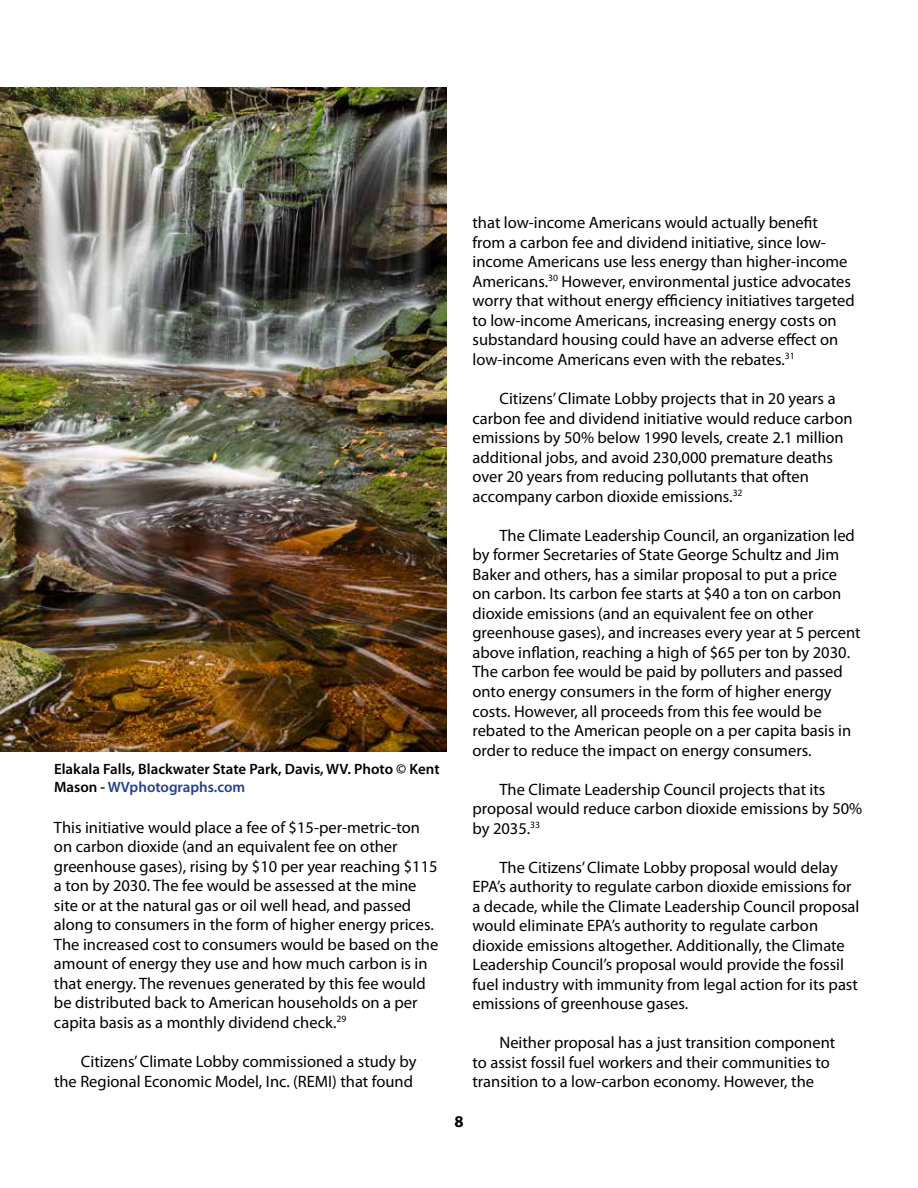
<style>
.page{position:relative;width:918px;height:1188px;background:#fff}
.page>*{position:absolute;margin:0;border:0;box-sizing:border-box;transform-origin:0 0}
.t1{font:16.5px/19.5px "Myriad Pro";color:#000}
.t2{font:700 16.5px "Myriad Pro";color:#000}
.t3{font:600 15px/18px "Myriad Pro";color:#000}
.s1{color:#25408f}
</style>
<div class="page">
<img style="left:0;top:88px;width:447px;height:664px">
<p class="t3" style="left:54px;top:759px;width:387px">Elakala Falls, Blackwater State Park, Davis, WV. Photo © Kent<br>Mason - <span class="s1">WVphotographs.com</span></p>
<p class="t1" style="left:54px;top:817px;width:386px">This initiative would place a fee of $15-per-metric-ton on carbon dioxide (and an equivalent fee on other greenhouse gases), rising by $10 per year reaching $115 a ton by 2030. The fee would be assessed at the mine site or at the natural gas or oil well head, and passed along to consumers in the form of higher energy prices.<br>The increased cost to consumers would be based on the amount of energy they use and how much carbon is in that energy. The revenues generated by this fee would be distributed back to American households on a per capita basis as a monthly dividend check.<sup>29</sup></p>
<p class="t1" style="left:54px;top:1052px;width:364px;text-align:right">Citizens’ Climate Lobby commissioned a study by the Regional Economic Model, Inc. (REMI) that found</p>
<p class="t1" style="left:473px;top:213px;width:384px">that low-income Americans would actually benefit from a carbon fee and dividend initiative, since low&shy;income Americans use less energy than higher-income Americans.<sup>30</sup> However, environmental justice advocates worry that without energy efficiency initiatives targeted to low-income Americans, increasing energy costs on substandard housing could have an adverse effect on low-income Americans even with the rebates.<sup>31</sup></p>
<p class="t1" style="left:472px;top:389px;width:382px;text-indent:27px">Citizens’ Climate Lobby projects that in 20 years a carbon fee and dividend initiative would reduce carbon emissions by 50% below 1990 levels, create 2.1 million additional jobs, and avoid 230,000 premature deaths over 20 years from reducing pollutants that often accompany carbon dioxide emissions.<sup>32</sup></p>
<p class="t1" style="left:472px;top:525px;width:390px;text-indent:27px">The Climate Leadership Council, an organization led by former Secretaries of State George Schultz and Jim Baker and others, has a similar proposal to put a price<br>on carbon. Its carbon fee starts at $40 a ton on carbon dioxide emissions (and an equivalent fee on other greenhouse gases), and increases every year at 5 percent above inflation, reaching a high of $65 per ton by 2030.<br>The carbon fee would be paid by polluters and passed onto energy consumers in the form of higher energy costs. However, all proceeds from this fee would be rebated to the American people on a per capita basis in order to reduce the impact on energy consumers.</p>
<p class="t1" style="left:472px;top:779px;width:391px;text-indent:27px">The Climate Leadership Council projects that its proposal would reduce carbon dioxide emissions by 50% by 2035.<sup>33</sup></p>
<p class="t1" style="left:472px;top:857px;width:388px;text-indent:27px">The Citizens’ Climate Lobby proposal would delay EPA’s authority to regulate carbon dioxide emissions for a decade, while the Climate Leadership Council proposal would eliminate EPA’s authority to regulate carbon dioxide emissions altogether. Additionally, the Climate Leadership Council’s proposal would provide the fossil fuel industry with immunity from legal action for its past emissions of greenhouse gases.</p>
<p class="t1" style="left:472px;top:1033px;width:364px;text-indent:27px">Neither proposal has a just transition component to assist fossil fuel workers and their communities to transition to a low-carbon economy. However, the</p>
<p class="t2" style="left:454px;top:1111px;width:11px">8</p>
</div>
